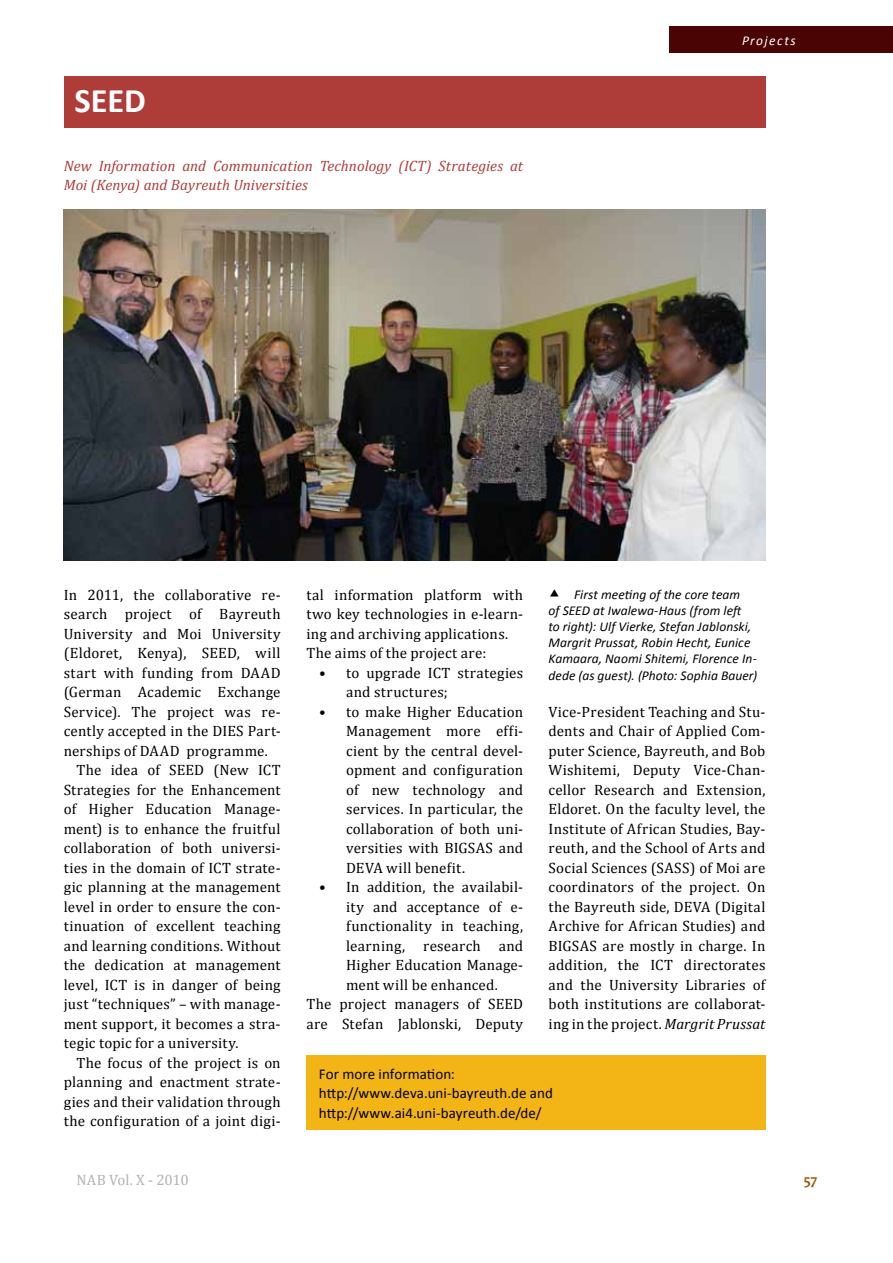
<style>
.page{position:relative;width:893px;height:1263px;background:#fff}
.page>*{position:absolute;margin:0;border:0;box-sizing:border-box;transform-origin:0 0}
.t1{font:700 34.5px "Calibri";color:#fff}
.t2{font:15px/19.5px "Cambria";letter-spacing:.015em;color:#000}
.t3{font:italic 15px/19.5px "Cambria";letter-spacing:.005em;color:#ae3c38}
.t4{font:15px/19.5px "Calibri";letter-spacing:.005em;color:#000}
.t5{font:15px "Cambria";letter-spacing:-.01em;color:#b1b2b3}
.t6{font:700 15px "Candara";color:#9f5506}
.t7{font:italic 13.5px/16.2px "Calibri";letter-spacing:.005em;color:#000}
.t8{font:italic 13.5px "Calibri";letter-spacing:.105em;color:#fff}
.s1{font-style:italic}
</style>
<div class="page">
<div style="left:670px;top:26px;width:223px;height:27px;background:#4a0403"></div>
<div style="left:64px;top:77px;width:701px;height:51px;background:#ae3c38"></div>
<div style="left:306px;top:1055px;width:459px;height:75px;background:#f3b416"></div>
<img style="left:64px;top:210px;width:701px;height:351px">
<h1 class="t1" style="left:74px;top:79px;width:73px">SEED</h1>
<p class="t3" style="left:64px;top:155px;width:461px">New Information and Communication Technology (ICT) Strategies at<br>Moi (Kenya) and Bayreuth Universities</p>
<p class="t8" style="left:742px;top:31px;width:55px">Projects</p>
<p class="t2" style="left:64px;top:585px;width:218px">In 2011, the collaborative re-</p>
<p class="t2" style="left:64px;top:604px;width:218px">search project of Bayreuth</p>
<p class="t2" style="left:64px;top:624px;width:218px">University and Moi University</p>
<p class="t2" style="left:64px;top:643px;width:218px">(Eldoret, Kenya), SEED, will</p>
<p class="t2" style="left:64px;top:663px;width:218px">start with funding from DAAD</p>
<p class="t2" style="left:64px;top:682px;width:218px">(German Academic Exchange</p>
<p class="t2" style="left:64px;top:702px;width:218px">Service). The project was re-</p>
<p class="t2" style="left:64px;top:721px;width:218px">cently accepted in the DIES Part-</p>
<p class="t2" style="left:64px;top:741px;width:206px">nerships of DAAD programme.</p>
<p class="t2" style="left:77px;top:760px;width:206px">The idea of SEED (New ICT</p>
<p class="t2" style="left:64px;top:780px;width:218px">Strategies for the Enhancement</p>
<p class="t2" style="left:64px;top:799px;width:218px">of Higher Education Manage-</p>
<p class="t2" style="left:64px;top:819px;width:218px">ment) is to enhance the fruitful</p>
<p class="t2" style="left:64px;top:838px;width:218px">collaboration of both universi-</p>
<p class="t2" style="left:64px;top:858px;width:218px">ties in the domain of ICT strate-</p>
<p class="t2" style="left:64px;top:877px;width:218px">gic planning at the management</p>
<p class="t2" style="left:64px;top:897px;width:218px">level in order to ensure the con-</p>
<p class="t2" style="left:64px;top:916px;width:218px">tinuation of excellent teaching</p>
<p class="t2" style="left:64px;top:936px;width:218px">and learning conditions. Without</p>
<p class="t2" style="left:64px;top:955px;width:218px">the dedication at management</p>
<p class="t2" style="left:64px;top:975px;width:218px">level, ICT is in danger of being</p>
<p class="t2" style="left:64px;top:994px;width:218px">just “techniques” – with manage-</p>
<p class="t2" style="left:64px;top:1014px;width:218px">ment support, it becomes a stra-</p>
<p class="t2" style="left:64px;top:1033px;width:176px">tegic topic for a university.</p>
<p class="t2" style="left:77px;top:1053px;width:206px">The focus of the project is on</p>
<p class="t2" style="left:64px;top:1072px;width:218px">planning and enactment strate-</p>
<p class="t2" style="left:64px;top:1092px;width:218px">gies and their validation through</p>
<p class="t2" style="left:64px;top:1111px;width:218px">the configuration of a joint digi-</p>
<p class="t2" style="left:306px;top:585px;width:218px">tal information platform with two key technologies in e-learn&shy;ing and archiving applications.<br>The aims of the project are:</p>
<p class="t2" style="left:346px;top:663px;width:179px;text-indent:-27px">• to upgrade ICT strategies and structures;</p>
<p class="t2" style="left:346px;top:702px;width:179px;text-align:justify;text-indent:-27px">• to make Higher Education Management more effi&shy;cient by the central devel&shy;opment and configuration of new technology and services. In particular, the collaboration of both uni&shy;versities with BIGSAS and DEVA will benefit.</p>
<p class="t2" style="left:319px;top:877px;width:206px">• In addition, the availabil-</p>
<p class="t2" style="left:346px;top:897px;width:179px">ity and acceptance of e-</p>
<p class="t2" style="left:346px;top:916px;width:179px">functionality in teaching,</p>
<p class="t2" style="left:346px;top:936px;width:179px">learning, research and</p>
<p class="t2" style="left:346px;top:955px;width:179px">Higher Education Manage-</p>
<p class="t2" style="left:346px;top:975px;width:153px">ment will be enhanced.</p>
<p class="t2" style="left:306px;top:994px;width:218px">The project managers of SEED</p>
<p class="t2" style="left:306px;top:1014px;width:218px">are Stefan Jablonski, Deputy</p>
<p class="t7" style="left:549px;top:585px;width:210px;text-indent:26px">First meeting of the core team<br>of SEED at Iwalewa-Haus (from left to right): Ulf Vierke, Stefan Jablonski, Margrit Prussat, Robin Hecht, Eunice Kamaara, Naomi Shitemi, Florence In&shy;dede (as guest). (Photo: Sophia Bauer)</p>
<p class="t2" style="left:549px;top:702px;width:218px;text-align:justify">Vice-President Teaching and Stu&shy;dents and Chair of Applied Com&shy;puter Science, Bayreuth, and Bob Wishitemi, Deputy Vice-Chan&shy;cellor Research and Extension, Eldoret. On the faculty level, the Institute of African Studies, Bay&shy;reuth, and the School of Arts and Social Sciences (SASS) of Moi are coordinators of the project. On the Bayreuth side, DEVA (Digital Archive for African Studies) and BIGSAS are mostly in charge. In addition, the ICT directorates and the University Libraries of both institutions are collaborat&shy;ing in the project. <span class="s1">Margrit Prussat</span></p>
<p class="t4" style="left:319px;top:1064px;width:235px">For more information: http://www.deva.uni-bayreuth.de and http://www.ai4.uni-bayreuth.de/de/</p>
<p class="t5" style="left:77px;top:1171px;width:114px">NAB Vol. X - 2010</p>
<p class="t6" style="left:804px;top:1171px;width:15px">57</p>
</div>
